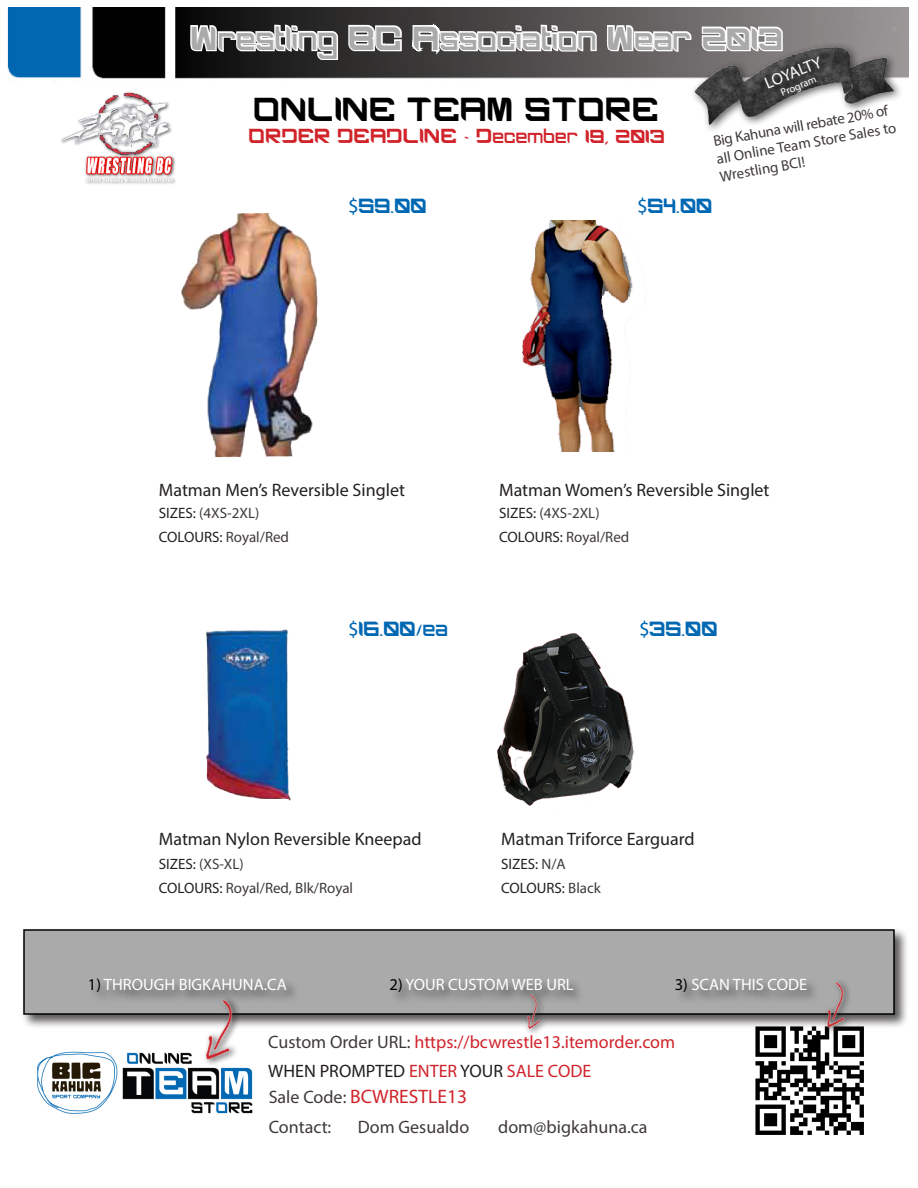
<style>
.page{position:relative;width:918px;height:1188px;background:#fff}
.page>*{position:absolute;margin:0;border:0;box-sizing:border-box;transform-origin:0 0}
.t1{font:27px "BLACKCAPS";color:#aaa}
.t2{font:27px "BLACKCAPS";color:#000}
.t3{font:19.5px "Myriad Pro";color:#d1232a}
.t4{font:18px "Myriad Pro";color:#231f20}
.t5{font:18px "Myriad Pro";color:#d1232a}
.t6{font:18px "Myriad Pro";color:#3f393c}
.t7{font:18px "BLACKCAPS";color:#0068b3}
.t8{font:16.5px "Myriad Pro";color:#fff}
.t9{font:16.5px "BLACKCAPS";color:#d1232a}
.t10{font:15px "Myriad Pro";color:#3f393c}
.t11{font:15px "Myriad Pro";color:#231f20}
.t12{font:10.5px "Myriad Pro";color:#fff}
.s1{font-family:"Myriad Pro";font-size:21px}
.s2{color:#231f20}
.s3{color:#3f393c}
.s4{color:#000}
.s5{color:#d1232a}
.s6{font-size:18px;color:#3f393c}
</style>
<div class="page">
<img style="left:755px;top:1029px;width:109px;height:106px">
<img style="left:8px;top:8px;width:901px;height:71px">
<img style="left:61px;top:91px;width:115px;height:93px">
<svg style="left:189px;top:17px;width:151px;height:54px"></svg>
<svg style="left:347px;top:7px;width:56px;height:47px"></svg>
<svg style="left:411px;top:17px;width:187px;height:39px"></svg>
<svg style="left:605px;top:23px;width:88px;height:48px"></svg>
<svg style="left:700px;top:24px;width:84px;height:10px"></svg>
<img style="left:37px;top:1051px;width:216px;height:63px">
<div style="left:21px;top:927px;width:888px;height:102px;background:#231f20;opacity:.75"></div>
<div style="left:23px;top:929px;width:872px;height:86px;background:#aaa;border:2px solid #000"></div>
<div style="left:674px;top:977px;width:146px;height:28px;background:#231f20;opacity:.75"></div>
<div style="left:89px;top:977px;width:212px;height:28px;background:#231f20;opacity:.75"></div>
<div style="left:389px;top:977px;width:198px;height:28px;background:#231f20;opacity:.75"></div>
<img style="left:185px;top:994px;width:73px;height:77px">
<svg style="left:524px;top:990px;width:25px;height:44px"></svg>
<img style="left:516px;top:992px;width:36px;height:41px">
<img style="left:811px;top:978px;width:52px;height:57px">
<div style="left:690px;top:42px;width:214px;height:93px;background:#231f20;opacity:.75"></div>
<img style="left:689px;top:34px;width:213px;height:98px">
<img style="left:181px;top:213px;width:137px;height:245px">
<img style="left:205px;top:629px;width:86px;height:172px">
<img style="left:522px;top:220px;width:124px;height:232px">
<img style="left:497px;top:632px;width:137px;height:174px">
<p class="t1" style="left:192px;top:23px;width:593px">Wrestling BC Association Wear 2013</p>
<p class="t2" style="left:255px;top:95px;width:407px">ONLINE TEAM STORE</p>
<p class="t8" style="left:762px;top:74px;width:61px;rotate:-22deg">LOYALTY</p>
<p class="t12" style="left:779px;top:87px;width:39px;rotate:-22deg">Program</p>
<p class="t10" style="left:712px;top:132px;width:179px;rotate:-10deg">Big Kahuna will rebate 20% of</p>
<p class="t10" style="left:715px;top:150px;width:184px;rotate:-10deg">all Online Team Store Sales to</p>
<p class="t9" style="left:250px;top:127px;width:417px">ORDER DEADLINE - December 19, 2013</p>
<p class="t10" style="left:718px;top:167px;width:88px;rotate:-10deg">Wrestling BCl!</p>
<p class="t7" style="left:348px;top:195px;width:81px"><span class="s1">$</span>59.00</p>
<p class="t7" style="left:637px;top:195px;width:77px"><span class="s1">$</span>54.00</p>
<p class="t4" style="left:159px;top:479px;width:248px">Matman Men’s Reversible Singlet</p>
<p class="t10" style="left:159px;top:504px;width:102px"><span class="s2">SIZES:</span> (4XS-2XL)</p>
<p class="t4" style="left:499px;top:479px;width:272px">Matman Women’s Reversible Singlet</p>
<p class="t10" style="left:499px;top:504px;width:102px"><span class="s2">SIZES:</span> (4XS-2XL)</p>
<p class="t10" style="left:159px;top:527px;width:132px"><span class="s2">COLOURS:</span> Royal/Red</p>
<p class="t10" style="left:499px;top:527px;width:132px"><span class="s2">COLOURS:</span> Royal/Red</p>
<p class="t7" style="left:348px;top:618px;width:102px"><span class="s1">$</span>16.00/ea</p>
<p class="t7" style="left:639px;top:618px;width:81px"><span class="s1">$</span>35.00</p>
<p class="t4" style="left:159px;top:828px;width:264px">Matman Nylon Reversible Kneepad</p>
<p class="t10" style="left:159px;top:855px;width:86px"><span class="s2">SIZES:</span> (XS-XL)</p>
<p class="t10" style="left:159px;top:879px;width:196px"><span class="s2">COLOURS:</span> Royal/Red, Blk/Royal</p>
<p class="t4" style="left:501px;top:828px;width:195px">Matman Triforce Earguard</p>
<p class="t11" style="left:501px;top:854px;width:66px">SIZES: <span class="s3">N/A</span></p>
<p class="t11" style="left:501px;top:879px;width:101px">COLOURS: <span class="s3">Black</span></p>
<p class="t8" style="left:88px;top:975px;width:201px"><span class="s4">1)</span> THROUGH BIGKAHUNA.CA</p>
<p class="t8" style="left:390px;top:975px;width:186px"><span class="s4">2)</span> YOUR CUSTOM WEB URL</p>
<p class="t8" style="left:675px;top:975px;width:134px"><span class="s4">3)</span> SCAN THIS CODE</p>
<p class="t5" style="left:268px;top:1031px;width:408px"><span class="s3">Custom Order URL:</span> https://bcwrestle13.itemorder.com</p>
<p class="t4" style="left:268px;top:1060px;width:325px">WHEN PROMPTED <span class="s5">ENTER</span> YOUR <span class="s5">SALE CODE</span></p>
<p class="t3" style="left:269px;top:1085px;width:200px"><span class="s6">Sale Code:</span> BCWRESTLE13</p>
<p class="t6" style="left:269px;top:1116px;width:64px">Contact:</p>
<p class="t6" style="left:358px;top:1116px;width:113px">Dom Gesualdo</p>
<p class="t6" style="left:498px;top:1116px;width:151px">dom@bigkahuna.ca</p>
</div>
